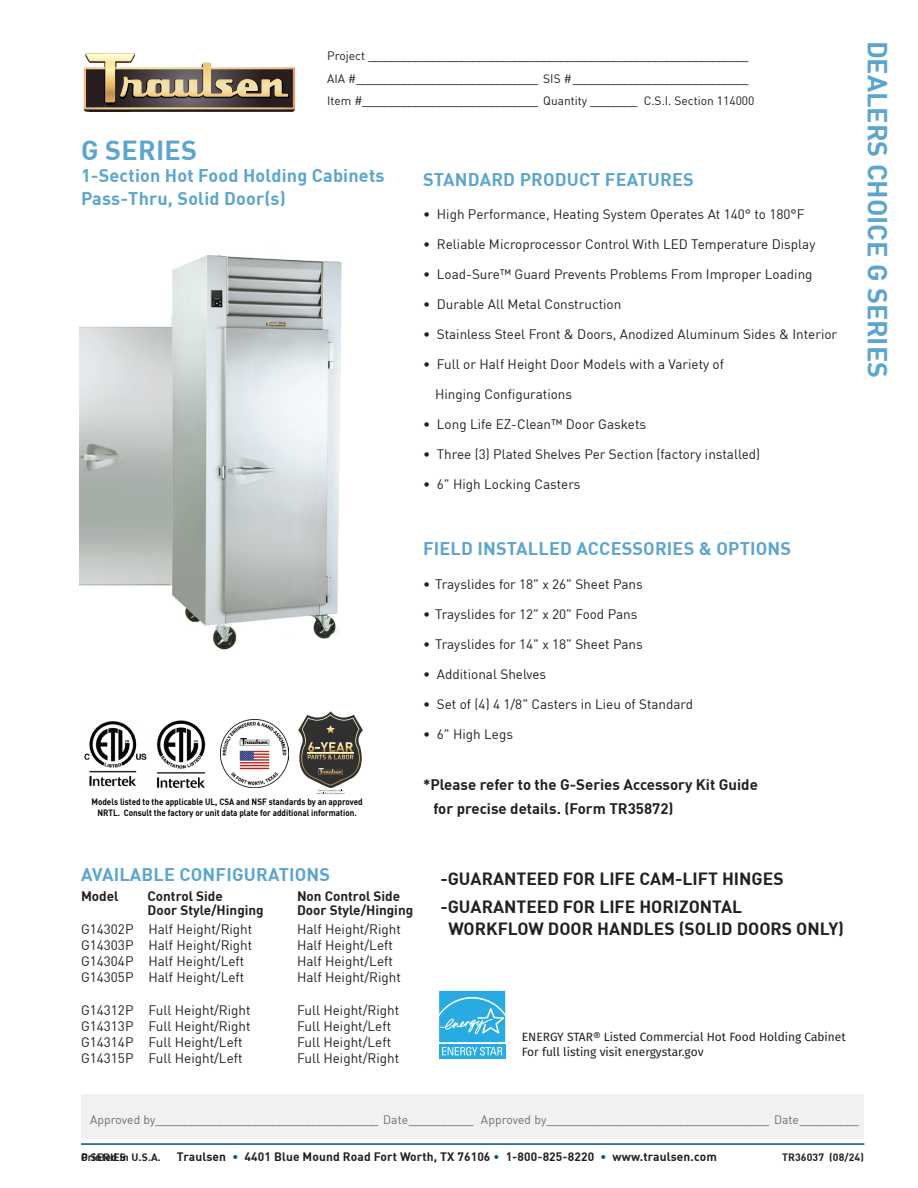
<style>
.page{position:relative;width:918px;height:1188px;background:#fff}
.page>*{position:absolute;margin:0;border:0;box-sizing:border-box;transform-origin:0 0}
.t1{font:700 27px "DIN";color:#5ca5cf}
.t2{font:700 18px/22.5px "DIN";letter-spacing:.01em;color:#5ca5cf}
.t3{font:700 17.4px/28.7px "DIN";color:#231f20}
.t4{font:700 15px/24px "DIN";color:#231f20}
.t5{font:13.5px "DIN";color:#231f20}
.t6{font:700 13.5px "DIN";color:#231f20}
.t7{font:12px/22.5px "DIN";color:#231f20}
.t8{font:12px "DIN";letter-spacing:.01em;color:#6e6e6f}
.t9{font:12px/14.4px "Fira Sans";color:#231f20}
.t10{font:700 12px "DIN";letter-spacing:.01em;color:#231f20}
.t11{font:700 10.5px "DIN";letter-spacing:.01em;color:#231f20}
.t12{font:700 9px/10.8px "DIN";color:#040503;text-align:center;scale:.9 1}
.s1{color:#015486}
</style>
<div class="page">
<hr style="left:81px;top:1144px;width:784px;height:1px;background:#015486">
<div style="left:81px;top:1094px;width:783px;height:44px;background:#f1f1f1"></div>
<svg style="left:84px;top:53px;width:211px;height:59px"></svg>
<img style="left:79px;top:255px;width:263px;height:395px">
<svg style="left:439px;top:990px;width:67px;height:69px;background:#4ebae7"></svg>
<svg style="left:298px;top:711px;width:65px;height:84px"></svg>
<img style="left:220px;top:719px;width:68px;height:68px">
<img style="left:84px;top:721px;width:63px;height:66px">
<img style="left:156px;top:721px;width:50px;height:67px">
<p class="t7" style="left:327px;top:46px;width:429px">Project _________________________________________________________________<br>AIA #_______________________________ SIS #______________________________<br>Item #______________________________ Quantity ________ C.S.I. Section 114000</p>
<h1 class="t1" style="left:81px;top:137px;width:118px">G SERIES</h1>
<h2 class="t2" style="left:81px;top:165px;width:305px">1-Section Hot Food Holding Cabinets<br>Pass-Thru, Solid Door(s)</h2>
<p class="t12" style="left:91px;top:797px;width:303px">Models listed to the applicable UL, CSA and NSF standards by an approved<br>NRTL. Consult the factory or unit data plate for additional information.</p>
<h2 class="t2" style="left:423px;top:169px;width:272px">STANDARD PRODUCT FEATURES</h2>
<p class="t5" style="left:423px;top:208px;width:383px">• High Performance, Heating System Operates At 140° to 180°F</p>
<p class="t5" style="left:423px;top:238px;width:394px">• Reliable Microprocessor Control With LED Temperature Display</p>
<p class="t5" style="left:423px;top:268px;width:391px">• Load-Sure™ Guard Prevents Problems From Improper Loading</p>
<p class="t5" style="left:423px;top:298px;width:200px">• Durable All Metal Construction</p>
<p class="t5" style="left:423px;top:328px;width:416px">• Stainless Steel Front &amp; Doors, Anodized Aluminum Sides &amp; Interior</p>
<p class="t5" style="left:423px;top:358px;width:303px">• Full or Half Height Door Models with a Variety of</p>
<p class="t5" style="left:435px;top:388px;width:139px">Hinging Configurations</p>
<p class="t5" style="left:423px;top:418px;width:225px">• Long Life EZ-Clean™ Door Gaskets</p>
<p class="t5" style="left:423px;top:448px;width:339px">• Three (3) Plated Shelves Per Section (factory installed)</p>
<p class="t5" style="left:423px;top:478px;width:159px">• 6" High Locking Casters</p>
<h2 class="t2" style="left:423px;top:538px;width:370px">FIELD INSTALLED ACCESSORIES &amp; OPTIONS</h2>
<p class="t5" style="left:423px;top:578px;width:221px">• Trayslides for 18" x 26" Sheet Pans</p>
<p class="t5" style="left:423px;top:608px;width:216px">• Trayslides for 12" x 20" Food Pans</p>
<p class="t5" style="left:423px;top:638px;width:221px">• Trayslides for 14" x 18" Sheet Pans</p>
<p class="t5" style="left:423px;top:668px;width:125px">• Additional Shelves</p>
<p class="t5" style="left:423px;top:698px;width:272px">• Set of (4) 4 1/8" Casters in Lieu of Standard</p>
<p class="t5" style="left:423px;top:728px;width:92px">• 6" High Legs</p>
<p class="t4" style="left:433px;top:773px;width:326px;text-indent:-10px">*Please refer to the G-Series Accessory Kit Guide for precise details. (Form TR35872)</p>
<h1 class="t1" style="left:891px;top:40px;width:339px;rotate:90deg">DEALERS CHOICE G SERIES</h1>
<h2 class="t2" style="left:81px;top:864px;width:251px">AVAILABLE CONFIGURATIONS</h2>
<p class="t6" style="left:81px;top:890px;width:39px">Model</p>
<p class="t6" style="left:148px;top:890px;width:77px">Control Side</p>
<p class="t6" style="left:297px;top:890px;width:105px">Non Control Side</p>
<p class="t6" style="left:148px;top:903px;width:118px">Door Style/Hinging</p>
<p class="t6" style="left:297px;top:903px;width:118px">Door Style/Hinging</p>
<p class="t5" style="left:81px;top:923px;width:173px">G14302P Half Height/Right</p>
<p class="t5" style="left:297px;top:923px;width:105px">Half Height/Right</p>
<p class="t5" style="left:81px;top:939px;width:173px">G14303P Half Height/Right</p>
<p class="t5" style="left:297px;top:939px;width:97px">Half Height/Left</p>
<p class="t5" style="left:81px;top:955px;width:165px">G14304P Half Height/Left</p>
<p class="t5" style="left:297px;top:955px;width:97px">Half Height/Left</p>
<p class="t5" style="left:81px;top:972px;width:165px">G14305P Half Height/Left</p>
<p class="t5" style="left:297px;top:972px;width:105px">Half Height/Right</p>
<p class="t5" style="left:81px;top:1004px;width:171px">G14312P Full Height/Right</p>
<p class="t5" style="left:297px;top:1004px;width:104px">Full Height/Right</p>
<p class="t5" style="left:81px;top:1020px;width:171px">G14313P Full Height/Right</p>
<p class="t5" style="left:297px;top:1020px;width:96px">Full Height/Left</p>
<p class="t5" style="left:81px;top:1036px;width:163px">G14314P Full Height/Left</p>
<p class="t5" style="left:297px;top:1036px;width:96px">Full Height/Left</p>
<p class="t5" style="left:81px;top:1053px;width:163px">G14315P Full Height/Left</p>
<p class="t5" style="left:297px;top:1053px;width:104px">Full Height/Right</p>
<p class="t3" style="left:440px;top:865px;width:345px">-GUARANTEED FOR LIFE CAM-LIFT HINGES -GUARANTEED FOR LIFE HORIZONTAL</p>
<p class="t3" style="left:448px;top:915px;width:397px">WORKFLOW DOOR HANDLES (SOLID DOORS ONLY)</p>
<p class="t9" style="left:522px;top:1029px;width:325px">ENERGY STAR® Listed Commercial Hot Food Holding Cabinet<br>For full listing visit energystar.gov</p>
<p class="t8" style="left:90px;top:1114px;width:770px">Approved by______________________________________ Date___________ Approved by______________________________________ Date__________</p>
<p class="t11" style="left:81px;top:1152px;width:81px">Printed in U.S.A.</p>
<p class="t10" style="left:177px;top:1151px;width:541px">Traulsen <span class="s1">•</span> 4401 Blue Mound Road Fort Worth, TX 76106 <span class="s1">•</span> 1-800-825-8220 <span class="s1">•</span> www.traulsen.com</p>
<p class="t11" style="left:782px;top:1152px;width:83px">TR36037 (08/24)</p>
<p class="t11" style="left:81px;top:1152px;width:47px">G SERIES</p>
</div>
